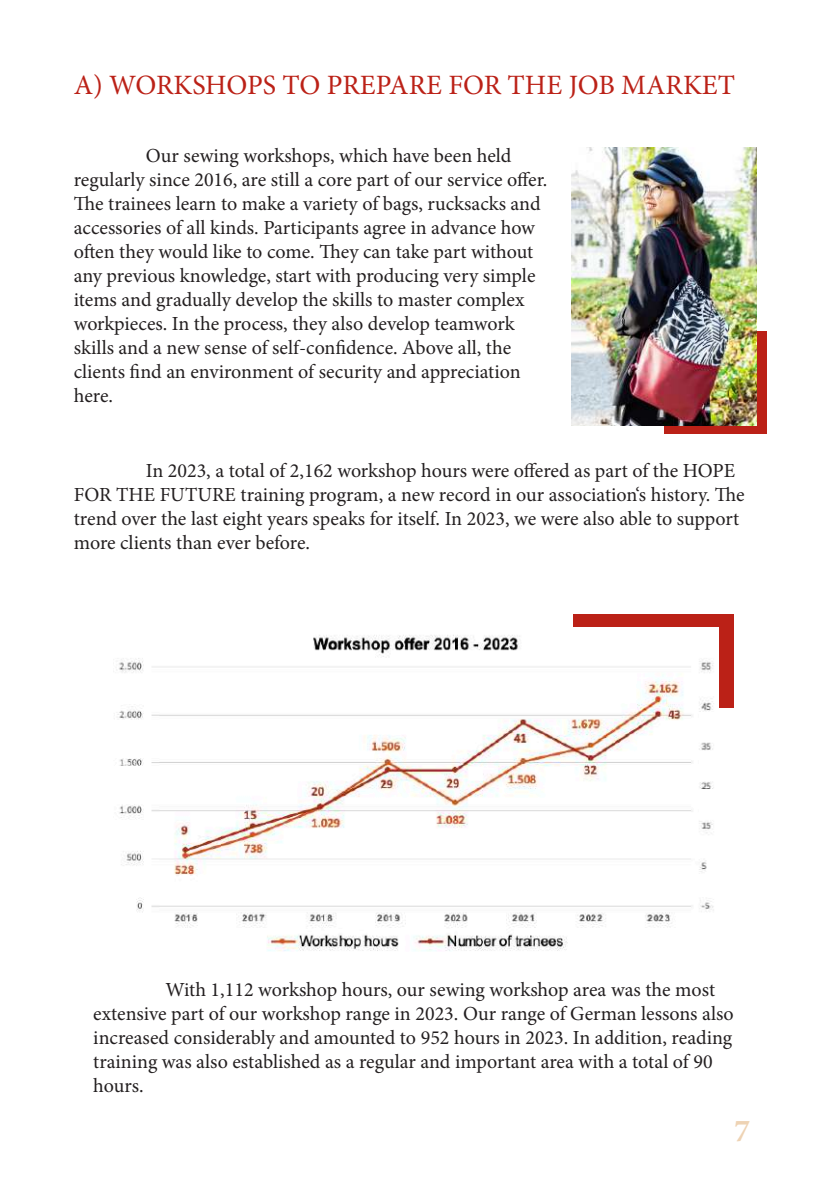
<style>
.page{position:relative;width:840px;height:1191px;background:#fff}
.page>*{position:absolute;margin:0;border:0;box-sizing:border-box;transform-origin:0 0}
.t1{font:700 32px "Minion Pro";color:#eed3b4}
.t2{font:28px "Minion Pro";color:#bb2117}
.t3{font:20px/24px "Minion Pro";color:#231f20}
</style>
<div class="page">
<div style="left:663px;top:332px;width:102px;height:102px;background:#bb2117"></div>
<img style="left:571px;top:147px;width:185px;height:278px">
<div style="left:573px;top:613px;width:160px;height:94px;background:#bb2117"></div>
<img style="left:116px;top:627px;width:601px;height:324px">
<h2 class="t2" style="left:74px;top:66px;width:662px">A) WORKSHOPS TO PREPARE FOR THE JOB MARKET</h2>
<p class="t3" style="left:74px;top:144px;width:475px;text-indent:72px">Our sewing workshops, which have been held regularly since 2016, are still a core part of our service offer.<br>The trainees learn to make a variety of bags, rucksacks and accessories of all kinds. Participants agree in advance how often they would like to come. They can take part without any previous knowledge, start with producing very simple items and gradually develop the skills to master complex workpieces. In the process, they also develop teamwork skills and a new sense of self-confidence. Above all, the clients find an environment of security and appreciation here.</p>
<p class="t3" style="left:74px;top:458px;width:672px;text-indent:72px">In 2023, a total of 2,162 workshop hours were offered as part of the HOPE FOR THE FUTURE training program, a new record in our association‘s history. The trend over the last eight years speaks for itself. In 2023, we were also able to support more clients than ever before.</p>
<p class="t3" style="left:93px;top:978px;width:641px;text-indent:72px">With 1,112 workshop hours, our sewing workshop area was the most extensive part of our workshop range in 2023. Our range of German lessons also increased considerably and amounted to 952 hours in 2023. In addition, reading training was also established as a regular and important area with a total of 90 hours.</p>
<h1 class="t1" style="left:733px;top:1107px;width:17px">7</h1>
</div>
